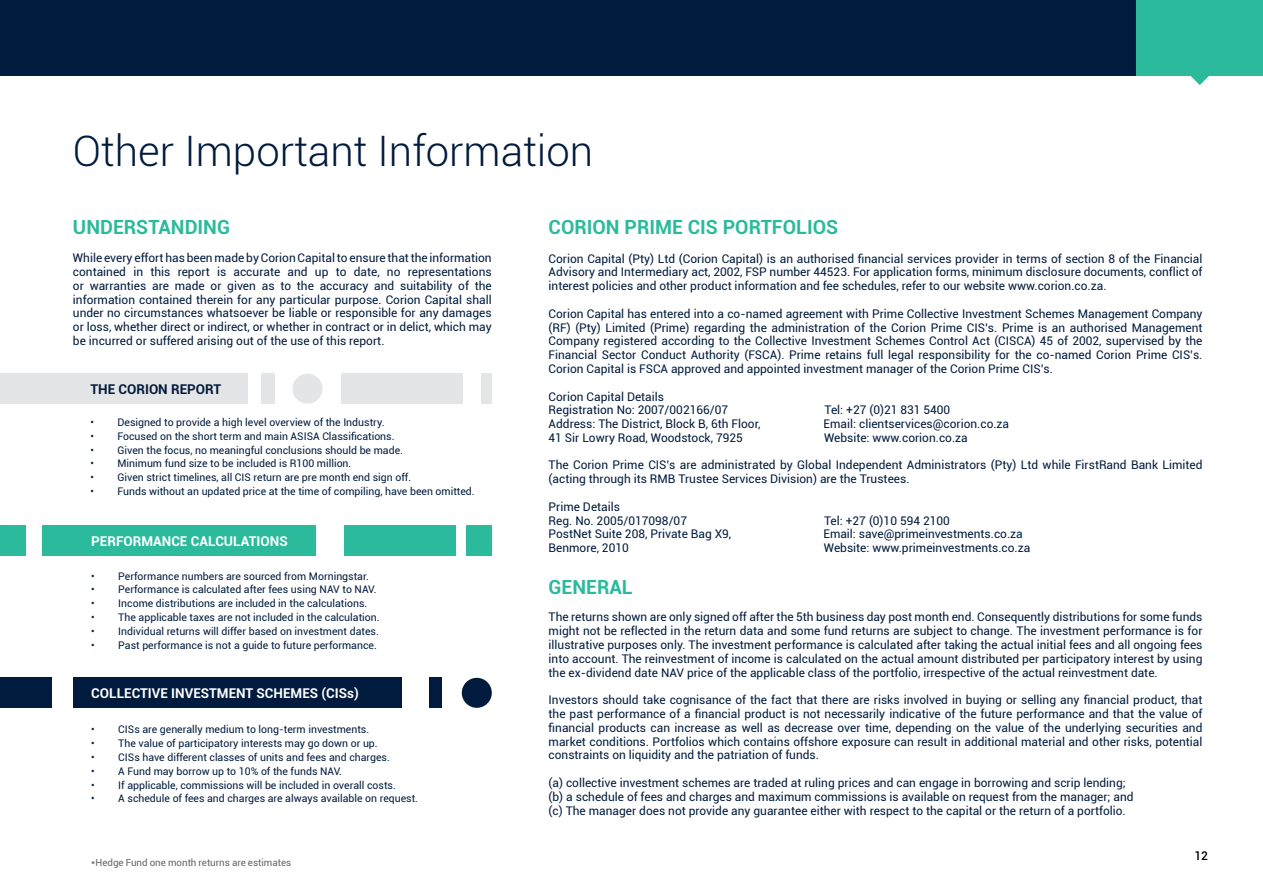
<style>
.page{position:relative;width:1263px;height:893px;background:#fff}
.page>*{position:absolute;margin:0;border:0;box-sizing:border-box;transform-origin:0 0}
.t1{font:300 42px "Roboto";color:#001b3d}
.t2{font:700 19.5px "Roboto";color:#2cba9d}
.t3{font:700 13.5px "Roboto";color:#fff}
.t4{font:700 13.5px "Roboto";color:#001b3d}
.t5{font:500 12px "Roboto";color:#000}
.t6{font:11.85px/13.8px "Roboto";color:#001b3d;text-align:justify}
.t7{font:10.5px "Roboto";color:#001b3d}
.t8{font:9.75px "Roboto";color:#636466}
</style>
<div class="page">
<div style="left:0;top:0;width:1263px;height:76px;background:#001b3d"></div>
<div style="left:73px;top:678px;width:329px;height:30px;background:#001b3d"></div>
<div style="left:429px;top:678px;width:13px;height:30px;background:#001b3d"></div>
<div style="left:0;top:678px;width:52px;height:30px;background:#001b3d"></div>
<div style="left:462px;top:678px;width:30px;height:30px;background:#001b3d;border-radius:50%"></div>
<div style="left:43px;top:526px;width:273px;height:30px;background:#2cba9d"></div>
<div style="left:344px;top:526px;width:111px;height:30px;background:#2cba9d"></div>
<div style="left:466px;top:526px;width:26px;height:30px;background:#2cba9d"></div>
<div style="left:0;top:526px;width:25px;height:30px;background:#2cba9d"></div>
<div style="left:0;top:374px;width:248px;height:30px;background:#e4e5e6"></div>
<div style="left:261px;top:374px;width:13px;height:30px;background:#e4e5e6"></div>
<div style="left:341px;top:374px;width:122px;height:30px;background:#e4e5e6"></div>
<div style="left:481px;top:374px;width:11px;height:30px;background:#e4e5e6"></div>
<div style="left:292px;top:374px;width:30px;height:30px;background:#e4e5e6;border-radius:50%"></div>
<div style="left:1136px;top:0;width:127px;height:76px;background:#2cba9d"></div>
<svg style="left:1191px;top:76px;width:18px;height:9px"></svg>
<h1 class="t1" style="left:73px;top:122px;width:522px">Other Important Information</h1>
<h2 class="t2" style="left:73px;top:214px;width:159px">UNDERSTANDING</h2>
<p class="t6" style="left:73px;top:251px;width:420px">While every effort has been made by Corion Capital to ensure that the information contained in this report is accurate and up to date, no representations or warranties are made or given as to the accuracy and suitability of the information contained therein for any particular purpose. Corion Capital shall under no circumstances whatsoever be liable or responsible for any damages or loss, whether direct or indirect, or whether in contract or in delict, which may be incurred or suffered arising out of the use of this report.</p>
<p class="t4" style="left:90px;top:379px;width:132px">THE CORION REPORT</p>
<p class="t7" style="left:90px;top:415px;width:296px">• Designed to provide a high level overview of the Industry.</p>
<p class="t7" style="left:90px;top:429px;width:306px">• Focused on the short term and main ASISA Classifications.</p>
<p class="t7" style="left:90px;top:443px;width:314px">• Given the focus, no meaningful conclusions should be made.</p>
<p class="t7" style="left:90px;top:456px;width:262px">• Minimum fund size to be included is R100 million.</p>
<p class="t7" style="left:90px;top:470px;width:322px">• Given strict timelines, all CIS return are pre month end sign off.</p>
<p class="t7" style="left:90px;top:484px;width:386px">• Funds without an updated price at the time of compiling, have been omitted.</p>
<p class="t3" style="left:91px;top:531px;width:198px">PERFORMANCE CALCULATIONS</p>
<p class="t7" style="left:91px;top:568px;width:279px">• Performance numbers are sourced from Morningstar.</p>
<p class="t7" style="left:91px;top:582px;width:287px">• Performance is calculated after fees using NAV to NAV.</p>
<p class="t7" style="left:91px;top:596px;width:278px">• Income distributions are included in the calculations.</p>
<p class="t7" style="left:91px;top:610px;width:290px">• The applicable taxes are not included in the calculation.</p>
<p class="t7" style="left:91px;top:624px;width:289px">• Individual returns will differ based on investment dates.</p>
<p class="t7" style="left:91px;top:637px;width:287px">• Past performance is not a guide to future performance.</p>
<p class="t3" style="left:91px;top:683px;width:269px">COLLECTIVE INVESTMENT SCHEMES (CISs)</p>
<p class="t7" style="left:91px;top:722px;width:279px">• CISs are generally medium to long-term investments.</p>
<p class="t7" style="left:91px;top:736px;width:288px">• The value of participatory interests may go down or up.</p>
<p class="t7" style="left:91px;top:750px;width:300px">• CISs have different classes of units and fees and charges.</p>
<p class="t7" style="left:91px;top:764px;width:252px">• A Fund may borrow up to 10% of the funds NAV.</p>
<p class="t7" style="left:91px;top:777px;width:306px">• If applicable, commissions will be included in overall costs.</p>
<p class="t7" style="left:91px;top:791px;width:328px">• A schedule of fees and charges are always available on request.</p>
<p class="t8" style="left:91px;top:856px;width:201px">*Hedge Fund one month returns are estimates</p>
<h2 class="t2" style="left:549px;top:214px;width:291px">CORION PRIME CIS PORTFOLIOS</h2>
<p class="t6" style="left:549px;top:251px;width:655px">Corion Capital (Pty) Ltd (Corion Capital) is an authorised financial services provider in terms of section 8 of the Financial Advisory and Intermediary act, 2002, FSP number 44523. For application forms, minimum disclosure documents, conflict of interest policies and other product information and fee schedules, refer to our website www.corion.co.za.</p>
<p class="t6" style="left:549px;top:306px;width:655px">Corion Capital has entered into a co-named agreement with Prime Collective Investment Schemes Management Company (RF) (Pty) Limited (Prime) regarding the administration of the Corion Prime CIS’s. Prime is an authorised Management Company registered according to the Collective Investment Schemes Control Act (CISCA) 45 of 2002, supervised by the Financial Sector Conduct Authority (FSCA). Prime retains full legal responsibility for the co-named Corion Prime CIS’s.<br>Corion Capital is FSCA approved and appointed investment manager of the Corion Prime CIS’s.</p>
<p class="t6" style="left:549px;top:389px;width:181px">Corion Capital Details<br>Registration No: 2007/002166/07</p>
<p class="t6" style="left:824px;top:403px;width:127px">Tel: +27 (0)21 831 5400</p>
<p class="t6" style="left:549px;top:417px;width:213px">Address: The District, Block B, 6th Floor,</p>
<p class="t6" style="left:824px;top:417px;width:187px">Email: clientservices@corion.co.za</p>
<p class="t6" style="left:549px;top:430px;width:196px">41 Sir Lowry Road, Woodstock, 7925</p>
<p class="t6" style="left:824px;top:430px;width:145px">Website: www.corion.co.za</p>
<p class="t6" style="left:549px;top:458px;width:655px">The Corion Prime CIS’s are administrated by Global Independent Administrators (Pty) Ltd while FirstRand Bank Limited (acting through its RMB Trustee Services Division) are the Trustees.</p>
<p class="t6" style="left:549px;top:499px;width:140px">Prime Details<br>Reg. No. 2005/017098/07</p>
<p class="t6" style="left:824px;top:513px;width:127px">Tel: +27 (0)10 594 2100</p>
<p class="t6" style="left:549px;top:527px;width:184px">PostNet Suite 208, Private Bag X9,</p>
<p class="t6" style="left:823px;top:527px;width:201px">Email: save@primeinvestments.co.za</p>
<p class="t6" style="left:549px;top:541px;width:82px">Benmore, 2010</p>
<p class="t6" style="left:824px;top:541px;width:208px">Website: www.primeinvestments.co.za</p>
<h2 class="t2" style="left:549px;top:573px;width:86px">GENERAL</h2>
<p class="t6" style="left:549px;top:610px;width:655px">The returns shown are only signed off after the 5th business day post month end. Consequently distributions for some funds might not be reflected in the return data and some fund returns are subject to change. The investment performance is for illustrative purposes only. The investment performance is calculated after taking the actual initial fees and all ongoing fees into account. The reinvestment of income is calculated on the actual amount distributed per participatory interest by using the ex-dividend date NAV price of the applicable class of the portfolio, irrespective of the actual reinvestment date.</p>
<p class="t6" style="left:549px;top:693px;width:655px">Investors should take cognisance of the fact that there are risks involved in buying or selling any financial product, that the past performance of a financial product is not necessarily indicative of the future performance and that the value of financial products can increase as well as decrease over time, depending on the value of the underlying securities and market conditions. Portfolios which contains offshore exposure can result in additional material and other risks, potential constraints on liquidity and the patriation of funds.</p>
<p class="t6" style="left:549px;top:775px;width:587px;text-align:left">(a) collective investment schemes are traded at ruling prices and can engage in borrowing and scrip lending; (b) a schedule of fees and charges and maximum commissions is available on request from the manager; and (c) The manager does not provide any guarantee either with respect to the capital or the return of a portfolio.</p>
<p class="t5" style="left:1194px;top:847px;width:15px">12</p>
</div>
